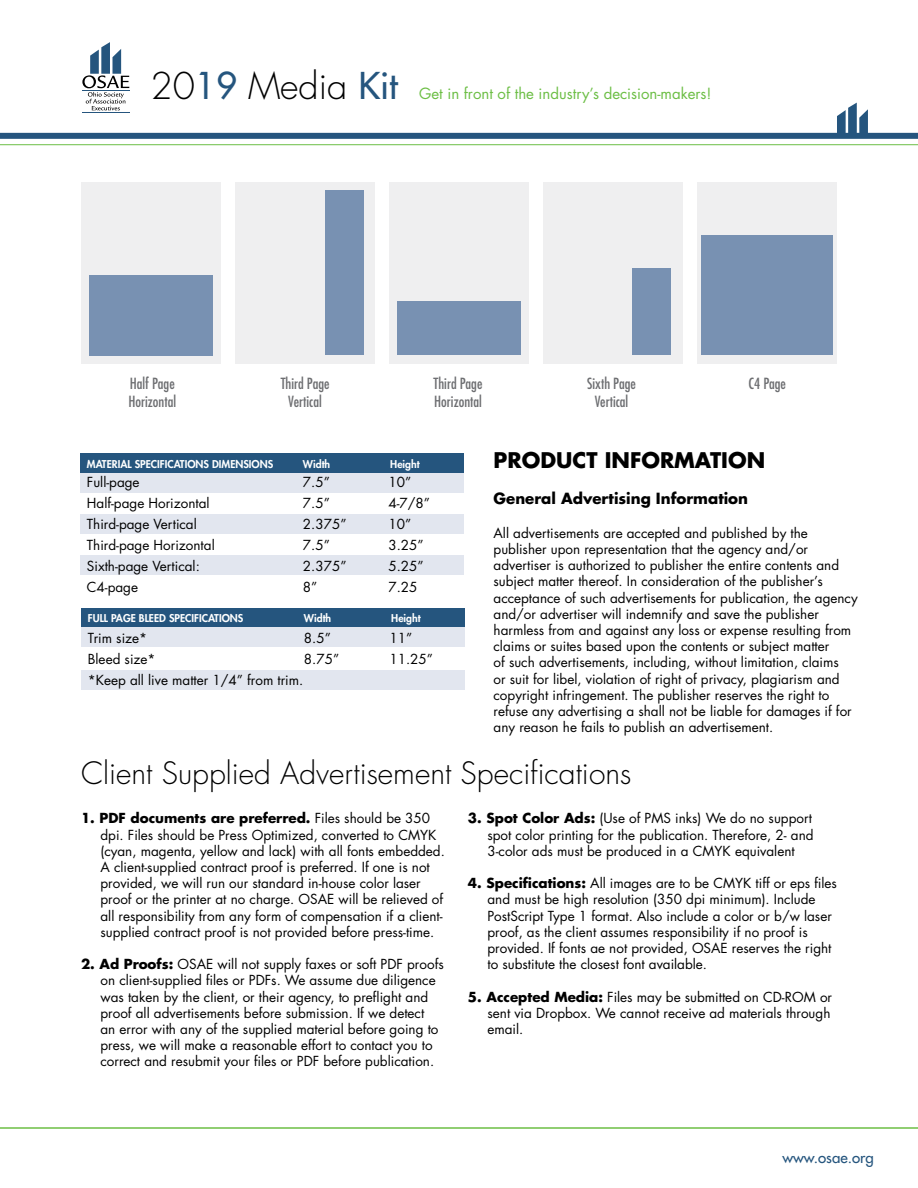
<style>
.page{position:relative;width:918px;height:1188px;background:#fff}
.page>*{position:absolute;margin:0;border:0;box-sizing:border-box;transform-origin:0 0}
.t1{font:300 36px "Futura Std";color:#000}
.t2{font:300 30px "Futura Std";color:#000}
.t3{font:700 21px "Futura Std";color:#000}
.t4{font:condensed 15px/18px "Futura Std";color:#6d6e71}
.t5{font:15px "Futura Std";color:#6cbe45}
.t6{font:700 15px "Futura Std";color:#000}
.t7{font:500 15px "Futura Std";color:#25557e}
.t8{font:13.5px/16.2px "Futura Std";color:#000}
.t9{font:800 10.5px "Futura Std";color:#fff}
.s1{font-weight:500;color:#25557e}
.s2{font-weight:700}
</style>
<div class="page">
<hr style="left:82px;top:112px;width:47px;height:1px;background:#25557e">
<svg style="left:82px;top:42px;width:47px;height:68px"></svg>
<svg style="left:837px;top:103px;width:31px;height:30px"></svg>
<hr style="left:0;top:1127px;width:918px;height:2px;background:#6cbe45">
<div style="left:0;top:133px;width:918px;height:6px;background:#25557e"></div>
<hr style="left:0;top:144px;width:918px;height:1px;background:#6cbe45">
<div style="left:80px;top:453px;width:384px;height:20px;background:#25557e"></div>
<div style="left:80px;top:473px;width:384px;height:19px;background:#e2e6ef"></div>
<div style="left:80px;top:514px;width:384px;height:19px;background:#e2e6ef"></div>
<div style="left:80px;top:556px;width:384px;height:19px;background:#e2e6ef"></div>
<div style="left:81px;top:182px;width:140px;height:181px;background:#efeff0"></div>
<div style="left:89px;top:275px;width:124px;height:80px;background:#7891b2"></div>
<div style="left:235px;top:182px;width:140px;height:181px;background:#efeff0"></div>
<div style="left:326px;top:191px;width:38px;height:164px;background:#7891b2"></div>
<div style="left:389px;top:182px;width:140px;height:181px;background:#efeff0"></div>
<div style="left:397px;top:302px;width:124px;height:53px;background:#7891b2"></div>
<div style="left:543px;top:182px;width:140px;height:181px;background:#efeff0"></div>
<div style="left:632px;top:269px;width:39px;height:86px;background:#7891b2"></div>
<div style="left:697px;top:182px;width:140px;height:181px;background:#efeff0"></div>
<div style="left:701px;top:236px;width:132px;height:119px;background:#7891b2"></div>
<div style="left:81px;top:608px;width:384px;height:19px;background:#25557e"></div>
<div style="left:81px;top:627px;width:384px;height:20px;background:#e2e6ef"></div>
<div style="left:81px;top:670px;width:384px;height:19px;background:#e2e6ef"></div>
<h1 class="t1" style="left:151px;top:64px;width:249px">20<span class="s1">19</span> Media <span class="s1">Kit</span></h1>
<p class="t5" style="left:419px;top:84px;width:294px">Get in front of the industry’s decision-makers!</p>
<p class="t4" style="left:128px;top:375px;width:49px">Half Page<br>Horizontal</p>
<p class="t4" style="left:281px;top:375px;width:50px;text-align:center">Third Page<br>Vertical</p>
<p class="t4" style="left:434px;top:375px;width:50px">Third Page<br>Horizontal</p>
<p class="t4" style="left:587px;top:375px;width:50px;text-align:center">Sixth Page<br>Vertical</p>
<p class="t4" style="left:749px;top:375px;width:39px">C4 Page</p>
<p class="t9" style="left:87px;top:457px;width:188px">MATERIAL SPECIFICATIONS DIMENSIONS</p>
<p class="t9" style="left:303px;top:457px;width:29px">Width</p>
<p class="t9" style="left:390px;top:457px;width:31px">Height</p>
<p class="t8" style="left:87px;top:474px;width:54px">Full-page</p>
<p class="t8" style="left:303px;top:474px;width:28px">7.5”</p>
<p class="t8" style="left:388px;top:474px;width:24px">10”</p>
<p class="t8" style="left:87px;top:495px;width:124px">Half-page Horizontal</p>
<p class="t8" style="left:303px;top:495px;width:28px">7.5”</p>
<p class="t8" style="left:388px;top:495px;width:43px">4-7/8”</p>
<p class="t8" style="left:87px;top:516px;width:111px">Third-page Vertical</p>
<p class="t8" style="left:303px;top:516px;width:45px">2.375”</p>
<p class="t8" style="left:388px;top:516px;width:24px">10”</p>
<p class="t8" style="left:87px;top:537px;width:129px">Third-page Horizontal</p>
<p class="t8" style="left:303px;top:537px;width:28px">7.5”</p>
<p class="t8" style="left:388px;top:537px;width:37px">3.25”</p>
<p class="t8" style="left:87px;top:558px;width:114px">Sixth-page Vertical:</p>
<p class="t8" style="left:303px;top:558px;width:45px">2.375”</p>
<p class="t8" style="left:388px;top:558px;width:37px">5.25”</p>
<p class="t8" style="left:87px;top:579px;width:53px">C4-page</p>
<p class="t8" style="left:303px;top:579px;width:16px">8”</p>
<p class="t8" style="left:388px;top:579px;width:31px">7.25</p>
<p class="t9" style="left:88px;top:611px;width:157px">FULL PAGE BLEED SPECIFICATIONS</p>
<p class="t9" style="left:304px;top:611px;width:29px">Width</p>
<p class="t9" style="left:391px;top:611px;width:31px">Height</p>
<p class="t8" style="left:88px;top:630px;width:61px">Trim size*</p>
<p class="t8" style="left:304px;top:630px;width:28px">8.5”</p>
<p class="t8" style="left:389px;top:630px;width:24px">11”</p>
<p class="t8" style="left:88px;top:651px;width:69px">Bleed size*</p>
<p class="t8" style="left:304px;top:651px;width:37px">8.75”</p>
<p class="t8" style="left:389px;top:651px;width:45px">11.25”</p>
<p class="t8" style="left:88px;top:672px;width:217px">*Keep all live matter 1/4” from trim.</p>
<h3 class="t3" style="left:494px;top:446px;width:273px">PRODUCT INFORMATION</h3>
<p class="t6" style="left:494px;top:488px;width:256px">General Advertising Information</p>
<p class="t8" style="left:494px;top:525px;width:366px">All advertisements are accepted and published by the publisher upon representation that the agency and/or advertiser is authorized to publisher the entire contents and subject matter thereof. In consideration of the publisher’s acceptance of such advertisements for publication, the agency and/or advertiser will indemnify and save the publisher harmless from and against any loss or expense resulting from claims or suites based upon the contents or subject matter<br>of such advertisements, including, without limitation, claims<br>or suit for libel, violation of right of privacy, plagiarism and copyright infringement. The publisher reserves the right to refuse any advertising a shall not be liable for damages if for any reason he fails to publish an advertisement.</p>
<h2 class="t2" style="left:81px;top:755px;width:552px">Client Supplied Advertisement Specifications</h2>
<p class="t8" style="left:100px;top:810px;width:346px;text-indent:-19px"><span class="s2">1. PDF documents are preferred.</span> Files should be 350 dpi. Files should be Press Optimized, converted to CMYK (cyan, magenta, yellow and lack) with all fonts embedded.<br>A client-supplied contract proof is preferred. If one is not provided, we will run our standard in-house color laser proof or the printer at no charge. OSAE will be relieved of all responsibility from any form of compensation if a client&shy;supplied contract proof is not provided before press-time.</p>
<p class="t8" style="left:100px;top:956px;width:345px;text-indent:-19px"><span class="s2">2. Ad Proofs:</span> OSAE will not supply faxes or soft PDF proofs on client-supplied files or PDFs. We assume due diligence was taken by the client, or their agency, to preflight and proof all advertisements before submission. If we detect<br>an error with any of the supplied material before going to press, we will make a reasonable effort to contact you to correct and resubmit your files or PDF before publication.</p>
<p class="t8" style="left:487px;top:810px;width:328px;text-align:justify;text-indent:-19px"><span class="s2">3. Spot Color Ads:</span> (Use of PMS inks) We do no support spot color printing for the publication. Therefore, 2- and 3-color ads must be produced in a CMYK equivalent</p>
<p class="t8" style="left:487px;top:875px;width:351px;text-indent:-19px"><span class="s2">4. Specifications:</span> All images are to be CMYK tiff or eps files and must be high resolution (350 dpi minimum). Include PostScript Type 1 format. Also include a color or b/w laser proof, as the client assumes responsibility if no proof is provided. If fonts ae not provided, OSAE reserves the right to substitute the closest font available.</p>
<p class="t8" style="left:487px;top:989px;width:346px;text-indent:-19px"><span class="s2">5. Accepted Media:</span> Files may be submitted on CD-ROM or sent via Dropbox. We cannot receive ad materials through email.</p>
<p class="t7" style="left:782px;top:1148px;width:93px">www.osae.org</p>
</div>
